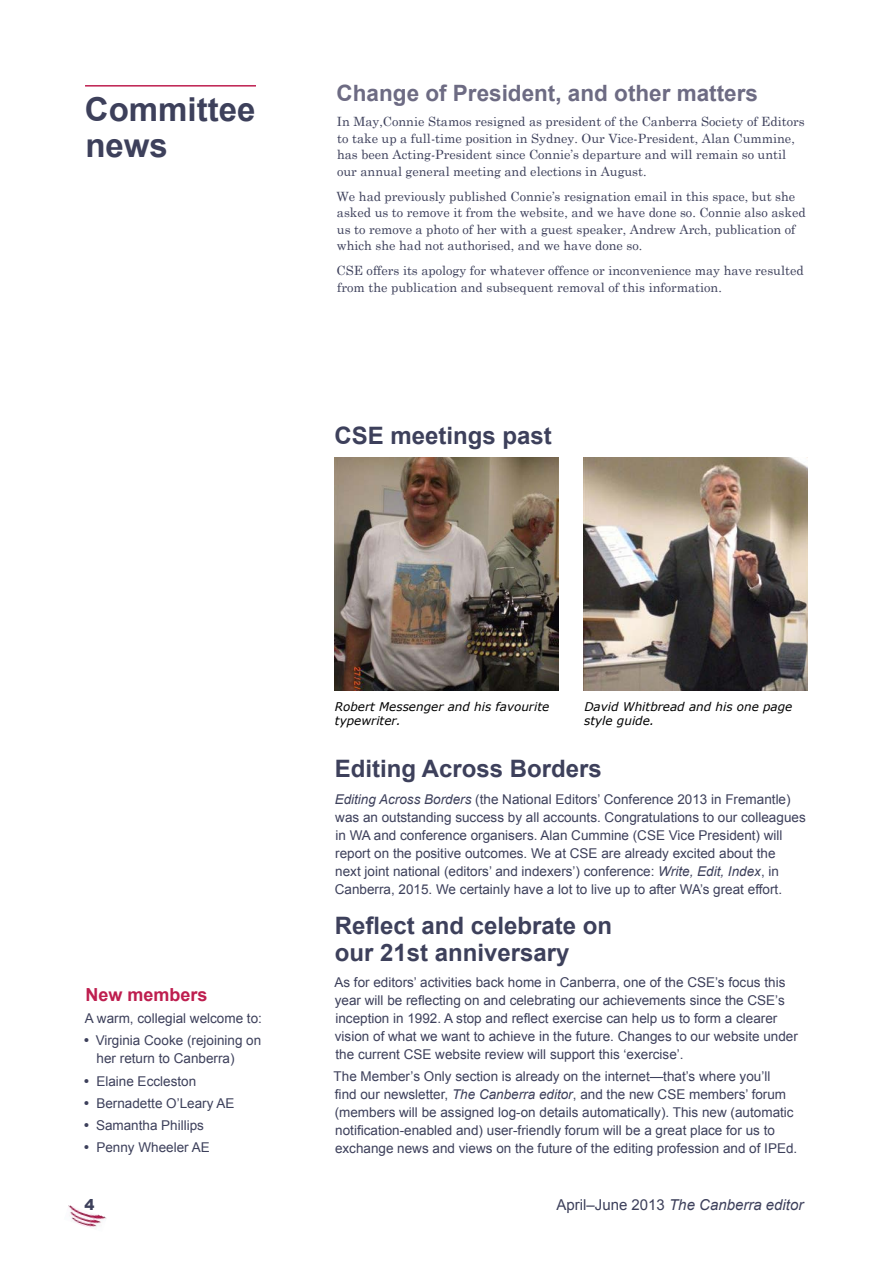
<style>
.page{position:relative;width:893px;height:1263px;background:#fff}
.page>*{position:absolute;margin:0;border:0;box-sizing:border-box;transform-origin:0 0}
.t1{font:700 33px/36px "Arial";color:#3d405b}
.t2{font:700 24px/27px "Arial";color:#3d405b}
.t3{font:700 22.5px "Arial";color:#6d6b83}
.t4{font:700 18px "Arial";color:#be1e4f}
.t5{font:italic 15px "Arial";color:#3d405b}
.t6{font:900 15px "Arial";color:#3d405b}
.t7{font:13.5px/18px "Arial";color:#3d405b}
.t8{font:12.75px/16.5px "Century Schoolbook";color:#3d405b}
.t9{font:italic 12px/14.4px "Verdana";color:#000}
.s1{font-style:italic}
.s2{font-style:normal}
</style>
<div class="page">
<img style="left:68px;top:1205px;width:39px;height:22px">
<hr style="left:85px;top:85px;width:171px;height:2px;background:#be1e4f">
<img style="left:334px;top:457px;width:224px;height:234px">
<img style="left:584px;top:457px;width:224px;height:234px">
<h1 class="t1" style="left:85px;top:92px;width:172px">Committee news</h1>
<h3 class="t3" style="left:337px;top:79px;width:423px">Change of President, and other matters</h3>
<p class="t8" style="left:337px;top:112px;width:469px">In May,Connie Stamos resigned as president of the Canberra Society of Editors to take up a full-time position in Sydney. Our Vice-President, Alan Cummine, has been Acting-President since Connie’s departure and will remain so until our annual general meeting and elections in August.</p>
<p class="t8" style="left:336px;top:187px;width:471px">We had previously published Connie’s resignation email in this space, but she asked us to remove it from the website, and we have done so. Connie also asked us to remove a photo of her with a guest speaker, Andrew Arch, publication of which she had not authorised, and we have done so.</p>
<p class="t8" style="left:337px;top:261px;width:469px">CSE offers its apology for whatever offence or inconvenience may have resulted from the publication and subsequent removal of this information.</p>
<h2 class="t2" style="left:334px;top:422px;width:219px">CSE meetings past</h2>
<h3 class="t4" style="left:86px;top:983px;width:124px">New members</h3>
<p class="t7" style="left:85px;top:1007px;width:179px;line-height:22.2px;text-align:right">A warm, collegial welcome to:<br>Virginia Cooke (rejoining on</p>
<p class="t7" style="left:96px;top:1048px;width:140px;line-height:22.2px">her return to Canberra)<br>Elaine Eccleston<br>Bernadette O’Leary AE<br>Samantha Phillips<br>Penny Wheeler AE</p>
<p class="t9" style="left:335px;top:699px;width:216px">Robert Messenger and his favourite typewriter.</p>
<p class="t9" style="left:584px;top:699px;width:210px">David Whitbread and his one page style guide.</p>
<h2 class="t2" style="left:335px;top:756px;width:269px">Editing Across Borders</h2>
<p class="t7" style="left:335px;top:790px;width:473px"><span class="s1">Editing Across Borders</span> (the National Editors’ Conference 2013 in Fremantle) was an outstanding success by all accounts. Congratulations to our colleagues in WA and conference organisers. Alan Cummine (CSE Vice President) will report on the positive outcomes. We at CSE are already excited about the<br>next joint national (editors’ and indexers’) conference: <span class="s1">Write, Edit, Index</span>, in Canberra, 2015. We certainly have a lot to live up to after WA’s great effort.</p>
<h2 class="t2" style="left:335px;top:912px;width:279px">Reflect and celebrate on our 21st anniversary</h2>
<p class="t7" style="left:334px;top:973px;width:465px">As for editors’ activities back home in Canberra, one of the CSE’s focus this year will be reflecting on and celebrating our achievements since the CSE’s inception in 1992. A stop and reflect exercise can help us to form a clearer vision of what we want to achieve in the future. Changes to our website under the current CSE website review will support this ‘exercise’.</p>
<p class="t7" style="left:334px;top:1068px;width:465px">The Member’s Only section is already on the internet—that’s where you’ll<br>find our newsletter, <span class="s1">The Canberra editor</span>, and the new CSE members’ forum (members will be assigned log-on details automatically). This new (automatic notification-enabled and) user-friendly forum will be a great place for us to exchange news and views on the future of the editing profession and of IPEd.</p>
<p class="t6" style="left:85px;top:1194px;width:12px">4</p>
<p class="t5" style="left:557px;top:1195px;width:248px"><span class="s2">April–June 2013</span> The Canberra editor</p>
</div>
